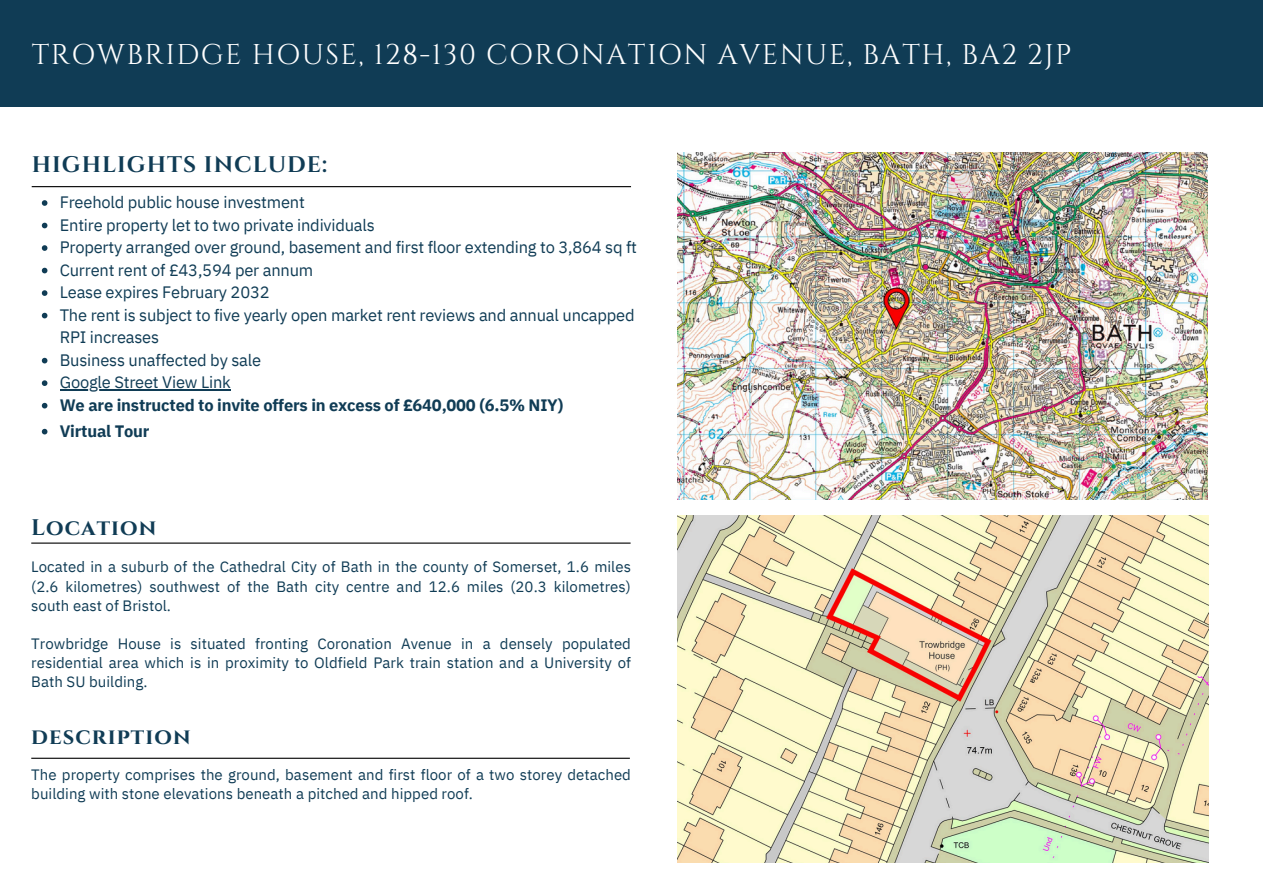
<style>
.page{position:relative;width:1263px;height:894px;background:#fff}
.page>*{position:absolute;margin:0;border:0;box-sizing:border-box;transform-origin:0 0}
.t1{font:28.5px "Cinzel";letter-spacing:.05em;color:#fff}
.t2{font:700 22.5px "Cinzel";letter-spacing:.045em;color:#103c55}
.t3{font:16.5px/22.5px "IBM Plex Sans";letter-spacing:-.01em;color:#103c55}
.t4{font:700 16.5px "IBM Plex Sans";letter-spacing:-.01em;color:#103c55}
.t5{font:15px/19px "IBM Plex Sans";letter-spacing:.005em;color:#103c55;text-align:justify}
</style>
<div class="page">
<div style="left:0;top:0;width:1263px;height:106px;background:#103c55"></div>
<hr style="left:32px;top:186px;width:599px;height:1px;background:#000">
<hr style="left:31px;top:542px;width:600px;height:1px;background:#000">
<hr style="left:31px;top:757px;width:599px;height:1px;background:#000">
<img style="left:677px;top:515px;width:531px;height:347px">
<img style="left:677px;top:153px;width:530px;height:346px">
<svg style="left:42px;top:200px;width:5px;height:6px"></svg>
<svg style="left:42px;top:223px;width:5px;height:5px"></svg>
<svg style="left:42px;top:245px;width:5px;height:6px"></svg>
<svg style="left:42px;top:268px;width:5px;height:5px"></svg>
<svg style="left:42px;top:290px;width:5px;height:6px"></svg>
<svg style="left:42px;top:313px;width:5px;height:5px"></svg>
<svg style="left:42px;top:358px;width:5px;height:5px"></svg>
<svg style="left:42px;top:380px;width:5px;height:6px"></svg>
<hr style="left:60px;top:389px;width:171px;height:1px;background:#103c55">
<svg style="left:42px;top:403px;width:5px;height:5px"></svg>
<svg style="left:42px;top:428px;width:5px;height:6px"></svg>
<p class="t1" style="left:32px;top:36px;width:1041px">TROWBRIDGE HOUSE, 128-130 CORONATION AVENUE, BATH, BA2 2JP</p>
<p class="t2" style="left:32px;top:150px;width:297px">HIGHLIGHTS INCLUDE:</p>
<p class="t3" style="left:60px;top:190px;width:247px">Freehold public house investment</p>
<p class="t3" style="left:60px;top:213px;width:317px">Entire property let to two private individuals</p>
<p class="t3" style="left:60px;top:235px;width:579px">Property arranged over ground, basement and first floor extending to 3,864 sq ft</p>
<h3 class="t3" style="left:60px;top:258px;width:255px">Current rent of £43,594 per annum</h3>
<p class="t3" style="left:60px;top:280px;width:211px">Lease expires February 2032</p>
<p class="t3" style="left:60px;top:303px;width:576px">The rent is subject to five yearly open market rent reviews and annual uncapped<br>RPI increases</p>
<p class="t3" style="left:60px;top:348px;width:203px">Business unaffected by sale</p>
<h3 class="t3" style="left:60px;top:370px;width:173px">Google Street View Link</h3>
<p class="t4" style="left:60px;top:393px;width:505px">We are instructed to invite offers in excess of £640,000 (6.5% NIY)</p>
<p class="t4" style="left:60px;top:419px;width:91px">Virtual Tour</p>
<h1 class="t2" style="left:31px;top:512px;width:126px">Location</h1>
<h2 class="t5" style="left:31px;top:557px;width:601px">Located in a suburb of the Cathedral City of Bath in the county of Somerset, 1.6 miles (2.6 kilometres) southwest of the Bath city centre and 12.6 miles (20.3 kilometres) south east of Bristol.</h2>
<p class="t5" style="left:31px;top:633px;width:601px">Trowbridge House is situated fronting Coronation Avenue in a densely populated residential area which is in proximity to Oldfield Park train station and a University of Bath SU building.</p>
<p class="t2" style="left:31px;top:722px;width:161px">description</p>
<p class="t5" style="left:31px;top:764px;width:601px">The property comprises the ground, basement and first floor of a two storey detached building with stone elevations beneath a pitched and hipped roof.</p>
</div>
